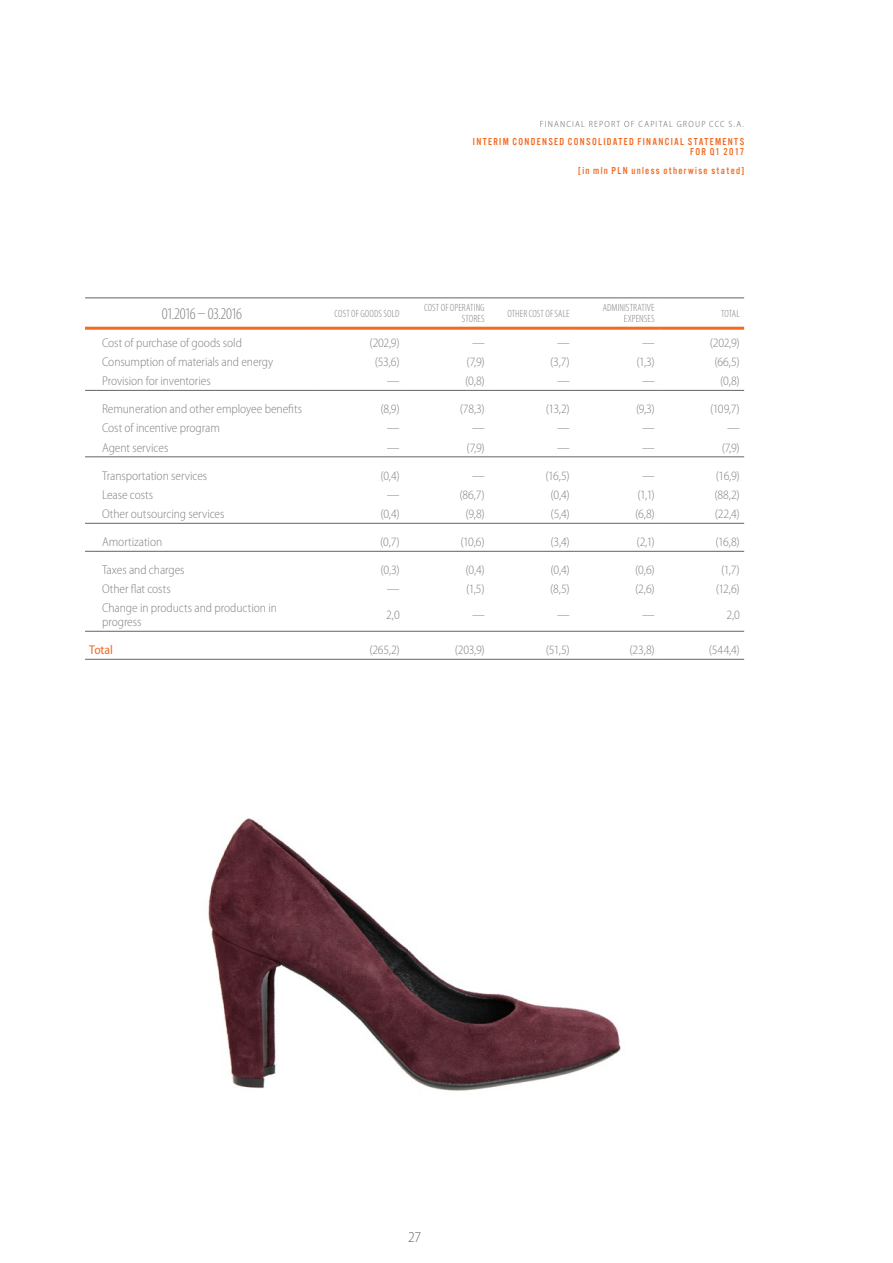
<style>
.page{position:relative;width:893px;height:1263px;background:#fff}
.page>*{position:absolute;margin:0;border:0;box-sizing:border-box;transform-origin:0 0}
.t1{font:300 condensed 16.5px "Myriad Pro";letter-spacing:-.05em;color:#808285}
.t2{font:300 semi-condensed 15px "Myriad Pro";color:#636366}
.t3{font:300 semi-condensed 12.75px/13.5px "Myriad Pro";letter-spacing:-.005em;color:#808285}
.t4{font:semi-condensed 12.75px "Myriad Pro";letter-spacing:-.005em;color:#f36a21}
.t5{font:10.5px/10.5px "Alternate Got No 3 DOT";letter-spacing:.125em;color:#f36a21;text-align:right}
.t6{font:300 condensed 10.5px/10.5px "Myriad Pro";letter-spacing:.01em;color:#808285;text-align:right}
.t7{font:300 semi-condensed 9px "Myriad Pro";letter-spacing:.135em;color:#636366}
</style>
<div class="page">
<hr style="left:85px;top:298px;width:234px;height:1px;background:#636366">
<hr style="left:319px;top:298px;width:85px;height:1px;background:#636366">
<hr style="left:404px;top:298px;width:85px;height:1px;background:#636366">
<hr style="left:489px;top:298px;width:85px;height:1px;background:#636366">
<hr style="left:574px;top:298px;width:85px;height:1px;background:#636366">
<hr style="left:659px;top:298px;width:85px;height:1px;background:#636366">
<hr style="left:85px;top:327px;width:234px;height:3px;background:#f36a21">
<hr style="left:319px;top:327px;width:85px;height:3px;background:#f36a21">
<hr style="left:404px;top:327px;width:85px;height:3px;background:#f36a21">
<hr style="left:489px;top:327px;width:85px;height:3px;background:#f36a21">
<hr style="left:574px;top:327px;width:85px;height:3px;background:#f36a21">
<hr style="left:659px;top:327px;width:85px;height:3px;background:#f36a21">
<hr style="left:85px;top:390px;width:234px;height:1px;background:#636366">
<hr style="left:319px;top:390px;width:85px;height:1px;background:#636366">
<hr style="left:404px;top:390px;width:85px;height:1px;background:#636366">
<hr style="left:489px;top:390px;width:85px;height:1px;background:#636366">
<hr style="left:574px;top:390px;width:85px;height:1px;background:#636366">
<hr style="left:659px;top:390px;width:85px;height:1px;background:#636366">
<hr style="left:85px;top:457px;width:234px;height:1px;background:#636366">
<hr style="left:319px;top:457px;width:85px;height:1px;background:#636366">
<hr style="left:404px;top:457px;width:85px;height:1px;background:#636366">
<hr style="left:489px;top:457px;width:85px;height:1px;background:#636366">
<hr style="left:574px;top:457px;width:85px;height:1px;background:#636366">
<hr style="left:659px;top:457px;width:85px;height:1px;background:#636366">
<hr style="left:85px;top:523px;width:234px;height:1px;background:#636366">
<hr style="left:319px;top:523px;width:85px;height:1px;background:#636366">
<hr style="left:404px;top:523px;width:85px;height:1px;background:#636366">
<hr style="left:489px;top:523px;width:85px;height:1px;background:#636366">
<hr style="left:574px;top:523px;width:85px;height:1px;background:#636366">
<hr style="left:659px;top:523px;width:85px;height:1px;background:#636366">
<hr style="left:85px;top:551px;width:234px;height:1px;background:#636366">
<hr style="left:319px;top:551px;width:85px;height:1px;background:#636366">
<hr style="left:404px;top:551px;width:85px;height:1px;background:#636366">
<hr style="left:489px;top:551px;width:85px;height:1px;background:#636366">
<hr style="left:574px;top:551px;width:85px;height:1px;background:#636366">
<hr style="left:659px;top:551px;width:85px;height:1px;background:#636366">
<hr style="left:85px;top:631px;width:234px;height:1px;background:#636366">
<hr style="left:319px;top:631px;width:85px;height:1px;background:#636366">
<hr style="left:404px;top:631px;width:85px;height:1px;background:#636366">
<hr style="left:489px;top:631px;width:85px;height:1px;background:#636366">
<hr style="left:574px;top:631px;width:85px;height:1px;background:#636366">
<hr style="left:659px;top:631px;width:85px;height:1px;background:#636366">
<hr style="left:85px;top:659px;width:234px;height:1px;background:#636366">
<hr style="left:319px;top:659px;width:85px;height:1px;background:#636366">
<hr style="left:404px;top:659px;width:85px;height:1px;background:#636366">
<hr style="left:489px;top:659px;width:85px;height:1px;background:#636366">
<hr style="left:574px;top:659px;width:85px;height:1px;background:#636366">
<hr style="left:659px;top:659px;width:85px;height:1px;background:#636366">
<img style="left:208px;top:818px;width:413px;height:273px">
<p class="t7" style="left:540px;top:119px;width:205px">FINANCIAL REPORT OF CAPITAL GROUP CCC S.A.</p>
<p class="t5" style="left:473px;top:136px;width:273px">INTERIM CONDENSED CONSOLIDATED FINANCIAL STATEMENTS<br>FOR Q1 2017</p>
<p class="t5" style="left:578px;top:166px;width:167px">[in mln PLN unless otherwise stated]</p>
<p class="t1" style="left:162px;top:304px;width:82px">01.2016 – 03.2016</p>
<p class="t6" style="left:335px;top:308px;width:67px">COST OF GOODS SOLD</p>
<p class="t6" style="left:424px;top:303px;width:62px">COST OF OPERATING<br>STORES</p>
<p class="t6" style="left:507px;top:308px;width:64px">OTHER COST OF SALE</p>
<p class="t6" style="left:603px;top:303px;width:54px">ADMINISTRATIVE<br>EXPENSES</p>
<p class="t6" style="left:721px;top:308px;width:20px">TOTAL</p>
<p class="t3" style="left:102px;top:336px;width:141px">Cost of purchase of goods sold</p>
<p class="t3" style="left:370px;top:336px;width:32px">(202,9)</p>
<p class="t3" style="left:472px;top:336px;width:14px">—</p>
<p class="t3" style="left:557px;top:336px;width:14px">—</p>
<p class="t3" style="left:642px;top:336px;width:14px">—</p>
<p class="t3" style="left:710px;top:336px;width:32px">(202,9)</p>
<p class="t3" style="left:102px;top:355px;width:173px">Consumption of materials and energy</p>
<p class="t3" style="left:375px;top:355px;width:26px">(53,6)</p>
<p class="t3" style="left:467px;top:355px;width:20px">(7,9)</p>
<p class="t3" style="left:550px;top:355px;width:21px">(3,7)</p>
<p class="t3" style="left:636px;top:355px;width:20px">(1,3)</p>
<p class="t3" style="left:714px;top:355px;width:27px">(66,5)</p>
<p class="t3" style="left:102px;top:374px;width:110px">Provision for inventories</p>
<p class="t3" style="left:387px;top:374px;width:14px">—</p>
<p class="t3" style="left:465px;top:374px;width:21px">(0,8)</p>
<p class="t3" style="left:557px;top:374px;width:14px">—</p>
<p class="t3" style="left:642px;top:374px;width:14px">—</p>
<p class="t3" style="left:720px;top:374px;width:21px">(0,8)</p>
<p class="t3" style="left:102px;top:402px;width:202px">Remuneration and other employee benefits</p>
<p class="t3" style="left:380px;top:402px;width:21px">(8,9)</p>
<p class="t3" style="left:460px;top:402px;width:26px">(78,3)</p>
<p class="t3" style="left:546px;top:402px;width:26px">(13,2)</p>
<p class="t3" style="left:636px;top:402px;width:20px">(9,3)</p>
<p class="t3" style="left:710px;top:402px;width:31px">(109,7)</p>
<p class="t3" style="left:102px;top:422px;width:119px">Cost of incentive program</p>
<p class="t3" style="left:387px;top:422px;width:14px">—</p>
<p class="t3" style="left:472px;top:422px;width:14px">—</p>
<p class="t3" style="left:557px;top:422px;width:14px">—</p>
<p class="t3" style="left:642px;top:422px;width:14px">—</p>
<p class="t3" style="left:727px;top:422px;width:14px">—</p>
<p class="t3" style="left:102px;top:441px;width:68px">Agent services</p>
<p class="t3" style="left:387px;top:441px;width:14px">—</p>
<p class="t3" style="left:467px;top:441px;width:20px">(7,9)</p>
<p class="t3" style="left:557px;top:441px;width:14px">—</p>
<p class="t3" style="left:642px;top:441px;width:14px">—</p>
<p class="t3" style="left:722px;top:441px;width:20px">(7,9)</p>
<p class="t3" style="left:102px;top:469px;width:107px">Transportation services</p>
<p class="t3" style="left:380px;top:469px;width:21px">(0,4)</p>
<p class="t3" style="left:472px;top:469px;width:14px">—</p>
<p class="t3" style="left:545px;top:469px;width:26px">(16,5)</p>
<p class="t3" style="left:642px;top:469px;width:14px">—</p>
<p class="t3" style="left:716px;top:469px;width:26px">(16,9)</p>
<p class="t3" style="left:102px;top:488px;width:53px">Lease costs</p>
<p class="t3" style="left:387px;top:488px;width:14px">—</p>
<p class="t3" style="left:459px;top:488px;width:27px">(86,7)</p>
<p class="t3" style="left:550px;top:488px;width:21px">(0,4)</p>
<p class="t3" style="left:638px;top:488px;width:19px">(1,1)</p>
<p class="t3" style="left:714px;top:488px;width:27px">(88,2)</p>
<p class="t3" style="left:102px;top:507px;width:124px">Other outsourcing services</p>
<p class="t3" style="left:380px;top:507px;width:21px">(0,4)</p>
<p class="t3" style="left:466px;top:507px;width:21px">(9,8)</p>
<p class="t3" style="left:551px;top:507px;width:21px">(5,4)</p>
<p class="t3" style="left:635px;top:507px;width:21px">(6,8)</p>
<p class="t3" style="left:715px;top:507px;width:27px">(22,4)</p>
<p class="t3" style="left:102px;top:535px;width:62px">Amortization</p>
<p class="t3" style="left:380px;top:535px;width:21px">(0,7)</p>
<p class="t3" style="left:460px;top:535px;width:26px">(10,6)</p>
<p class="t3" style="left:550px;top:535px;width:21px">(3,4)</p>
<p class="t3" style="left:637px;top:535px;width:20px">(2,1)</p>
<p class="t3" style="left:715px;top:535px;width:26px">(16,8)</p>
<p class="t3" style="left:102px;top:563px;width:84px">Taxes and charges</p>
<p class="t3" style="left:380px;top:563px;width:21px">(0,3)</p>
<p class="t3" style="left:465px;top:563px;width:21px">(0,4)</p>
<p class="t3" style="left:550px;top:563px;width:21px">(0,4)</p>
<p class="t3" style="left:635px;top:563px;width:21px">(0,6)</p>
<p class="t3" style="left:721px;top:563px;width:20px">(1,7)</p>
<p class="t3" style="left:102px;top:582px;width:70px">Other flat costs</p>
<p class="t3" style="left:387px;top:582px;width:14px">—</p>
<p class="t3" style="left:466px;top:582px;width:20px">(1,5)</p>
<p class="t3" style="left:550px;top:582px;width:21px">(8,5)</p>
<p class="t3" style="left:635px;top:582px;width:21px">(2,6)</p>
<p class="t3" style="left:716px;top:582px;width:26px">(12,6)</p>
<p class="t3" style="left:102px;top:602px;width:176px">Change in products and production in progress</p>
<p class="t3" style="left:386px;top:608px;width:15px">2,0</p>
<p class="t3" style="left:472px;top:608px;width:14px">—</p>
<p class="t3" style="left:557px;top:608px;width:14px">—</p>
<p class="t3" style="left:642px;top:608px;width:14px">—</p>
<p class="t3" style="left:726px;top:608px;width:15px">2,0</p>
<p class="t4" style="left:89px;top:643px;width:25px">Total</p>
<p class="t3" style="left:369px;top:643px;width:32px">(265,2)</p>
<p class="t3" style="left:455px;top:643px;width:32px">(203,9)</p>
<p class="t3" style="left:546px;top:643px;width:26px">(51,5)</p>
<p class="t3" style="left:630px;top:643px;width:27px">(23,8)</p>
<p class="t3" style="left:709px;top:643px;width:33px">(544,4)</p>
<p class="t2" style="left:408px;top:1229px;width:15px">27</p>
</div>
